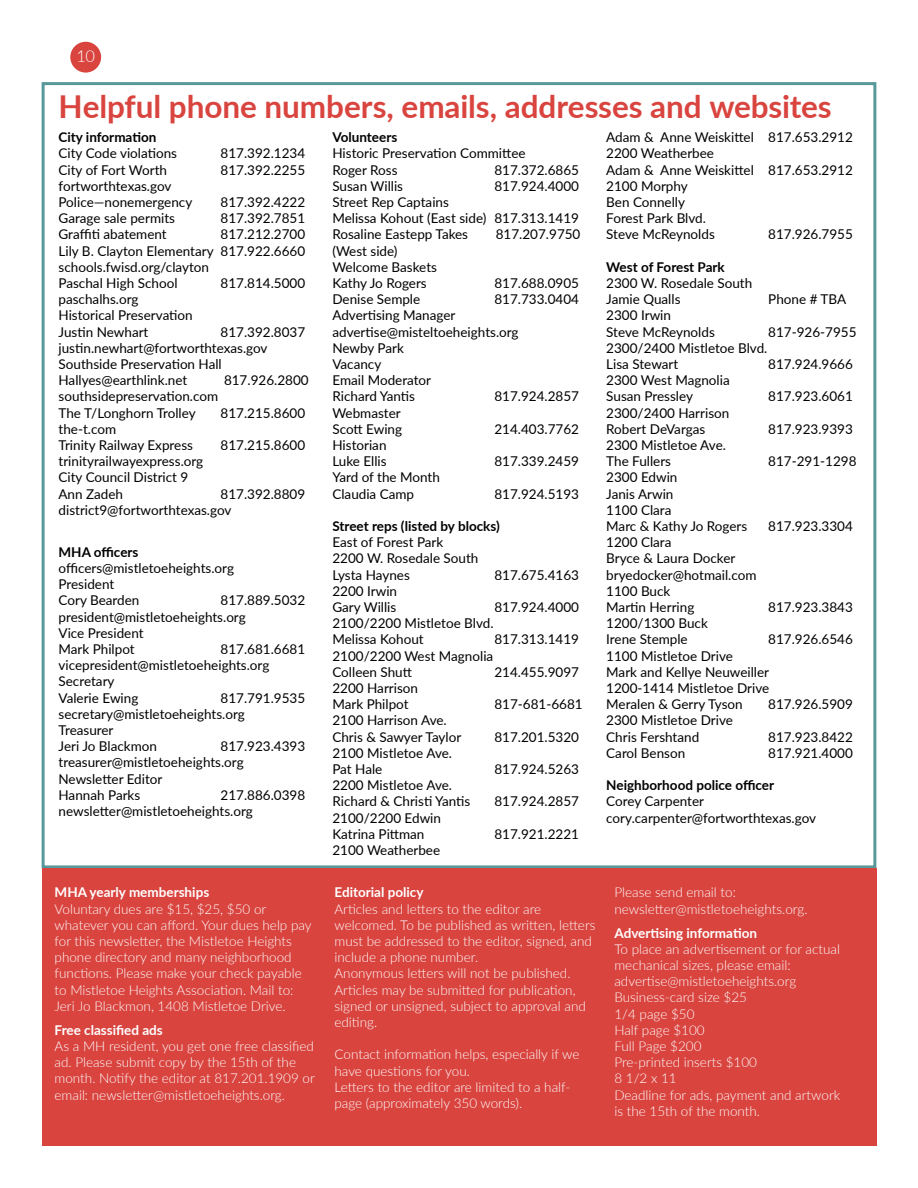
<style>
.page{position:relative;width:918px;height:1188px;background:#fff}
.page>*{position:absolute;margin:0;border:0;box-sizing:border-box;transform-origin:0 0}
.t1{font:700 31.5px "Lato";letter-spacing:-.005em;color:#d9443f}
.t2{font:300 16.5px "Lato";color:#fff}
.t3{font:13.5px/16.2px "Lato";color:#000}
.t4{font:300 13.5px/16.2px "Lato";color:#fff}
.t5{font:700 13.5px "Lato";color:#000}
.t6{font:700 13.5px "Lato";color:#fff}
</style>
<div class="page">
<div style="left:70px;top:42px;width:31px;height:31px;background:#d9443f;border-radius:50%"></div>
<div style="left:42px;top:868px;width:834px;height:278px;background:#d9443f"></div>
<p class="t2" style="left:77px;top:45px;width:20px">10</p>
<h1 class="t1" style="left:59px;top:83px;width:775px">Helpful phone numbers, emails, addresses and websites</h1>
<p class="t5" style="left:59px;top:127px;width:99px">City information</p>
<p class="t3" style="left:59px;top:145px;width:120px">City Code violations</p>
<p class="t3" style="left:221px;top:145px;width:86px">817.392.1234</p>
<p class="t3" style="left:59px;top:161px;width:110px">City of Fort Worth</p>
<p class="t3" style="left:221px;top:161px;width:86px">817.392.2255</p>
<p class="t3" style="left:59px;top:177px;width:135px">fortworthtexas.gov<br>Police—nonemergency</p>
<p class="t3" style="left:606px;top:129px;width:248px">Adam &amp; Anne Weiskittel 817.653.2912<br>2200 Weatherbee<br>Adam &amp; Anne Weiskittel 817.653.2912<br>2100 Morphy<br>Ben Connelly<br>Forest Park Blvd.<br>Steve McReynolds</p>
<p class="t5" style="left:332px;top:127px;width:66px">Volunteers</p>
<p class="t3" style="left:332px;top:145px;width:195px">Historic Preservation Committee<br>Roger Ross</p>
<p class="t3" style="left:494px;top:161px;width:86px">817.372.6865</p>
<p class="t3" style="left:332px;top:177px;width:72px">Susan Willis</p>
<p class="t3" style="left:494px;top:177px;width:86px">817.924.4000</p>
<p class="t3" style="left:332px;top:193px;width:248px">Street Rep Captains<br>Melissa Kohout (East side) 817.313.1419<br>Rosaline Eastepp Takes</p>
<p class="t3" style="left:221px;top:193px;width:86px">817.392.4222</p>
<p class="t3" style="left:59px;top:210px;width:118px">Garage sale permits</p>
<p class="t3" style="left:221px;top:210px;width:86px">817.392.7851</p>
<p class="t3" style="left:59px;top:226px;width:110px">Graffiti abatement</p>
<p class="t3" style="left:59px;top:226px;width:248px;text-indent:162px">817.212.2700<br>Lily B. Clayton Elementary 817.922.6660 schools.fwisd.org/clayton<br>Paschal High School</p>
<p class="t3" style="left:496px;top:226px;width:86px">817.207.9750</p>
<p class="t3" style="left:768px;top:226px;width:86px">817.926.7955</p>
<p class="t3" style="left:332px;top:242px;width:106px">(West side)<br>Welcome Baskets<br>Kathy Jo Rogers</p>
<p class="t5" style="left:606px;top:257px;width:120px">West of Forest Park</p>
<p class="t3" style="left:606px;top:274px;width:148px">2300 W. Rosedale South<br>Jamie Qualls</p>
<p class="t3" style="left:221px;top:274px;width:86px">817.814.5000</p>
<p class="t3" style="left:494px;top:274px;width:86px">817.688.0905</p>
<p class="t3" style="left:332px;top:291px;width:89px">Denise Semple</p>
<p class="t3" style="left:494px;top:291px;width:86px">817.733.0404</p>
<p class="t3" style="left:332px;top:307px;width:188px">Advertising Manager advertise@misteltoeheights.org<br>Newby Park<br>Vacancy<br>Email Moderator<br>Richard Yantis</p>
<p class="t3" style="left:59px;top:291px;width:136px">paschalhs.org<br>Historical Preservation<br>Justin Newhart</p>
<p class="t3" style="left:768px;top:291px;width:79px">Phone # TBA</p>
<p class="t3" style="left:606px;top:307px;width:110px">2300 Irwin<br>Steve McReynolds</p>
<p class="t3" style="left:59px;top:323px;width:248px;text-indent:162px">817.392.8037 justin.newhart@fortworthtexas.gov<br>Southside Preservation Hall<br>Hallyes@earthlink.net</p>
<p class="t3" style="left:768px;top:323px;width:90px">817-926-7955</p>
<p class="t3" style="left:606px;top:339px;width:163px">2300/2400 Mistletoe Blvd.<br>Lisa Stewart</p>
<p class="t3" style="left:768px;top:355px;width:86px">817.924.9666</p>
<p class="t3" style="left:606px;top:372px;width:125px">2300 West Magnolia<br>Susan Pressley</p>
<p class="t3" style="left:224px;top:372px;width:86px">817.926.2800</p>
<p class="t3" style="left:59px;top:388px;width:161px">southsidepreservation.com<br>The T/Longhorn Trolley</p>
<p class="t3" style="left:494px;top:388px;width:86px">817.924.2857</p>
<p class="t3" style="left:768px;top:388px;width:86px">817.923.6061</p>
<p class="t3" style="left:332px;top:404px;width:71px">Webmaster<br>Scott Ewing</p>
<p class="t3" style="left:606px;top:404px;width:125px">2300/2400 Harrison<br>Robert DeVargas</p>
<p class="t3" style="left:221px;top:404px;width:86px">817.215.8600</p>
<p class="t3" style="left:59px;top:420px;width:136px">the-t.com<br>Trinity Railway Express</p>
<p class="t3" style="left:494px;top:420px;width:86px">214.403.7762</p>
<p class="t3" style="left:768px;top:420px;width:86px">817.923.9393</p>
<p class="t3" style="left:606px;top:436px;width:121px">2300 Mistletoe Ave.<br>The Fullers</p>
<p class="t3" style="left:221px;top:436px;width:86px">817.215.8600</p>
<p class="t3" style="left:332px;top:436px;width:56px">Historian<br>Luke Ellis</p>
<p class="t3" style="left:59px;top:453px;width:146px">trinityrailwayexpress.org<br>City Council District 9<br>Ann Zadeh</p>
<p class="t3" style="left:494px;top:453px;width:86px">817.339.2459</p>
<p class="t3" style="left:768px;top:453px;width:90px">817-291-1298</p>
<p class="t3" style="left:606px;top:469px;width:143px">2300 Edwin<br>Janis Arwin<br>1100 Clara<br>Marc &amp; Kathy Jo Rogers</p>
<p class="t3" style="left:332px;top:469px;width:109px">Yard of the Month<br>Claudia Camp</p>
<p class="t3" style="left:59px;top:485px;width:248px;text-indent:162px">817.392.8809 district9@fortworthtexas.gov</p>
<p class="t5" style="left:59px;top:542px;width:81px">MHA officers</p>
<p class="t3" style="left:59px;top:560px;width:177px">officers@mistletoeheights.org<br>President<br>Cory Bearden</p>
<p class="t3" style="left:494px;top:485px;width:86px">817.924.5193</p>
<p class="t5" style="left:332px;top:516px;width:169px">Street reps (listed by blocks)</p>
<p class="t3" style="left:332px;top:534px;width:148px">East of Forest Park<br>2200 W. Rosedale South<br>Lysta Haynes</p>
<p class="t3" style="left:768px;top:517px;width:86px">817.923.3304</p>
<p class="t3" style="left:606px;top:534px;width:152px">1200 Clara<br>Bryce &amp; Laura Docker bryedocker@hotmail.com<br>1100 Buck<br>Martin Herring</p>
<p class="t3" style="left:494px;top:566px;width:86px">817.675.4163</p>
<p class="t3" style="left:332px;top:582px;width:66px">2200 Irwin<br>Gary Willis</p>
<p class="t3" style="left:59px;top:592px;width:248px;text-indent:162px">817.889.5032 president@mistletoeheights.org<br>Vice President<br>Mark Philpot</p>
<p class="t3" style="left:494px;top:598px;width:86px">817.924.4000</p>
<p class="t3" style="left:768px;top:598px;width:86px">817.923.3843</p>
<p class="t3" style="left:332px;top:615px;width:163px">2100/2200 Mistletoe Blvd.<br>Melissa Kohout</p>
<p class="t3" style="left:606px;top:615px;width:103px">1200/1300 Buck<br>Irene Stemple</p>
<p class="t3" style="left:768px;top:631px;width:86px">817.926.6546</p>
<p class="t3" style="left:606px;top:647px;width:164px">1100 Mistletoe Drive<br>Mark and Kellye Neuweiller<br>1200-1414 Mistletoe Drive<br>Meralen &amp; Gerry Tyson</p>
<p class="t3" style="left:494px;top:631px;width:86px">817.313.1419</p>
<p class="t3" style="left:59px;top:641px;width:248px;text-indent:162px">817.681.6681 vicepresident@mistletoeheights.org<br>Secretary<br>Valerie Ewing</p>
<p class="t3" style="left:332px;top:647px;width:162px">2100/2200 West Magnolia<br>Colleen Shutt</p>
<p class="t3" style="left:494px;top:663px;width:86px">214.455.9097</p>
<p class="t3" style="left:332px;top:679px;width:87px">2200 Harrison<br>Mark Philpot</p>
<p class="t3" style="left:59px;top:689px;width:248px;text-indent:162px">817.791.9535 secretary@mistletoeheights.org<br>Treasurer<br>Jeri Jo Blackmon</p>
<p class="t3" style="left:494px;top:696px;width:90px">817-681-6681</p>
<p class="t3" style="left:768px;top:696px;width:86px">817.926.5909</p>
<p class="t3" style="left:606px;top:712px;width:128px">2300 Mistletoe Drive<br>Chris Fershtand</p>
<p class="t3" style="left:332px;top:712px;width:130px">2100 Harrison Ave.<br>Chris &amp; Sawyer Taylor</p>
<p class="t3" style="left:494px;top:728px;width:86px">817.201.5320</p>
<p class="t3" style="left:768px;top:728px;width:86px">817.923.8422</p>
<p class="t3" style="left:59px;top:738px;width:248px;text-indent:162px">817.923.4393 treasurer@mistletoeheights.org<br>Newsletter Editor<br>Hannah Parks</p>
<p class="t3" style="left:332px;top:744px;width:121px">2100 Mistletoe Ave.<br>Pat Hale</p>
<p class="t3" style="left:606px;top:744px;width:80px">Carol Benson</p>
<p class="t3" style="left:768px;top:744px;width:86px">817.921.4000</p>
<p class="t5" style="left:606px;top:775px;width:169px">Neighborhood police officer</p>
<p class="t3" style="left:606px;top:793px;width:211px">Corey Carpenter cory.carpenter@fortworthtexas.gov</p>
<p class="t3" style="left:494px;top:760px;width:86px">817.924.5263</p>
<p class="t3" style="left:332px;top:777px;width:140px">2200 Mistletoe Ave.<br>Richard &amp; Christi Yantis</p>
<p class="t3" style="left:59px;top:786px;width:248px;text-indent:162px">217.886.0398 newsletter@mistletoeheights.org</p>
<p class="t3" style="left:494px;top:793px;width:86px">817.924.2857</p>
<p class="t3" style="left:332px;top:809px;width:110px">2100/2200 Edwin<br>Katrina Pittman</p>
<p class="t3" style="left:494px;top:825px;width:86px">817.921.2221</p>
<p class="t6" style="left:55px;top:883px;width:156px">MHA yearly memberships</p>
<p class="t4" style="left:55px;top:900px;width:259px">Voluntary dues are $15, $25, $50 or whatever you can afford. Your dues help pay for this newsletter, the Mistletoe Heights phone directory and many neighborhood functions. Please make your check payable to Mistletoe Heights Association. Mail to:<br>Jeri Jo Blackmon, 1408 Mistletoe Drive.</p>
<p class="t6" style="left:55px;top:1020px;width:110px">Free classified ads</p>
<p class="t4" style="left:55px;top:1038px;width:262px">As a MH resident, you get one free classified ad. Please submit copy by the 15th of the month. Notify the editor at 817.201.1909 or email: newsletter@mistletoeheights.org.</p>
<p class="t3" style="left:332px;top:841px;width:109px">2100 Weatherbee</p>
<p class="t6" style="left:335px;top:883px;width:91px">Editorial policy</p>
<p class="t4" style="left:335px;top:900px;width:262px">Articles and letters to the editor are welcomed. To be published as written, letters must be addressed to the editor, signed, and include a phone number.<br>Anonymous letters will not be published.<br>Articles may be submitted for publication, signed or unsigned, subject to approval and editing.</p>
<p class="t4" style="left:335px;top:1046px;width:246px">Contact information helps, especially if we have questions for you.<br>Letters to the editor are limited to a half&shy;page (approximately 350 words).</p>
<p class="t4" style="left:614px;top:884px;width:195px">Please send email to: newsletter@mistletoeheights.org.</p>
<p class="t6" style="left:614px;top:923px;width:144px">Advertising information</p>
<p class="t4" style="left:614px;top:940px;width:227px">To place an advertisement or for actual mechanical sizes, please email: advertise@mistletoeheights.org<br>Business-card size $25<br>1/4 page $50<br>Half page $100<br>Full Page $200<br>Pre-printed inserts $100<br>8 1/2 x 11<br>Deadline for ads, payment and artwork is the 15th of the month.</p>
</div>
